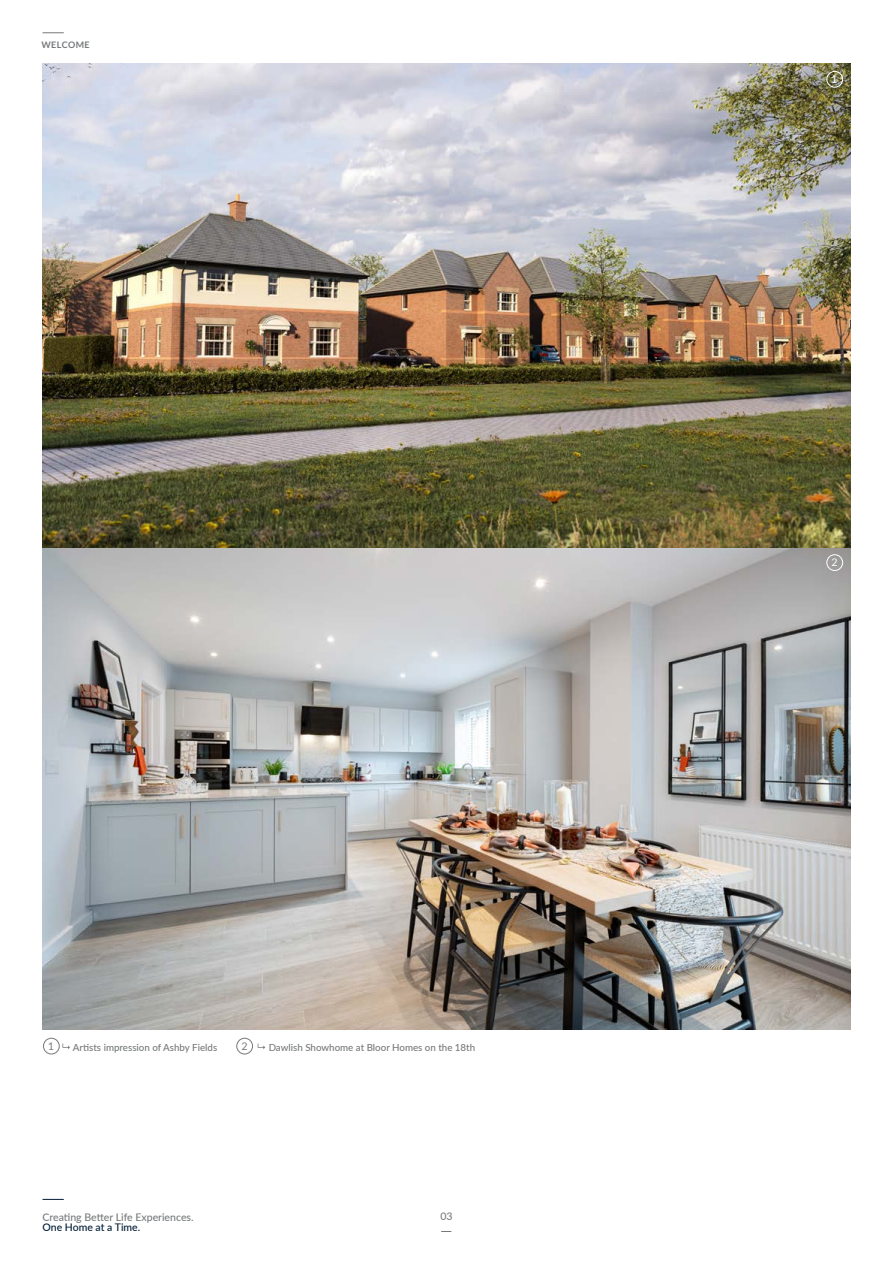
<style>
.page{position:relative;width:893px;height:1263px;background:#fff}
.page>*{position:absolute;margin:0;border:0;box-sizing:border-box;transform-origin:0 0}
.t1{font:500 10.5px "Lato";color:#76797b}
.t2{font:500 10.5px "Lato";color:#001c35}
.t3{font:10.5px "Lato";color:#76797b}
.t4{font:10.5px "Lato";color:#fff}
.t5{font:500 9.75px "Lato";color:#76797b}
.t6{font:700 9px "Lato";letter-spacing:.05em;color:#76797b}
</style>
<div class="page">
<img style="left:43px;top:548px;width:807px;height:481px">
<div style="left:43px;top:1038px;width:17px;height:16px;border:1px solid #76797b;border-radius:50%"></div>
<svg style="left:62px;top:1043px;width:8px;height:6px"></svg>
<div style="left:236px;top:1038px;width:17px;height:16px;border:1px solid #76797b;border-radius:50%"></div>
<svg style="left:258px;top:1043px;width:7px;height:6px"></svg>
<div style="left:826px;top:554px;width:17px;height:17px;border:1px solid #fff;border-radius:50%"></div>
<svg style="left:43px;top:33px;width:21px;height:1px"></svg>
<svg style="left:43px;top:1199px;width:21px;height:1px"></svg>
<img style="left:43px;top:64px;width:807px;height:484px">
<div style="left:826px;top:71px;width:17px;height:17px;border:1px solid #fff;border-radius:50%"></div>
<p class="t6" style="left:41px;top:40px;width:50px">WELCOME</p>
<p class="t3" style="left:48px;top:1040px;width:8px">1</p>
<p class="t5" style="left:73px;top:1041px;width:146px">Artists impression of Ashby Fields</p>
<p class="t3" style="left:241px;top:1040px;width:8px">2</p>
<p class="t5" style="left:269px;top:1041px;width:208px">Dawlish Showhome at Bloor Homes on the 18th</p>
<p class="t1" style="left:43px;top:1209px;width:153px">Creating Better Life Experiences.</p>
<p class="t2" style="left:43px;top:1220px;width:99px">One Home at a Time.</p>
<p class="t1" style="left:440px;top:1209px;width:14px">03</p>
<p class="t4" style="left:831px;top:73px;width:8px">1</p>
<p class="t4" style="left:832px;top:557px;width:8px">2</p>
</div>
